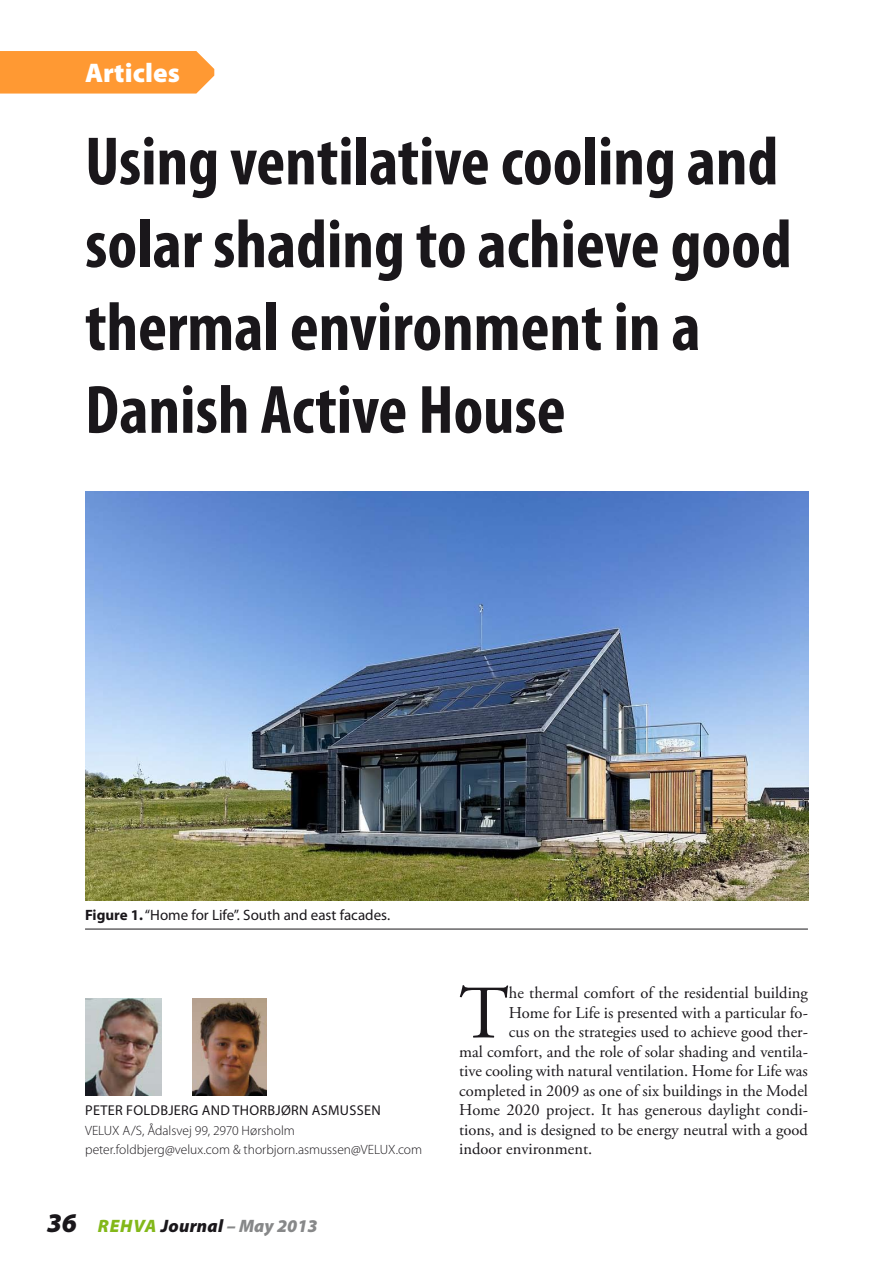
<style>
.page{position:relative;width:893px;height:1263px;background:#fff}
.page>*{position:absolute;margin:0;border:0;box-sizing:border-box;transform-origin:0 0}
.t1{font:75.3px "Adobe Garamond Pro";color:#1a171b}
.t2{font:700 condensed 69px/82.8px "Myriad Pro";color:#1a171b}
.t3{font:900 27px "Myriad Pro";letter-spacing:.005em;color:#fff}
.t4{font:italic 900 18px "Myriad Pro";letter-spacing:.015em;color:#878889}
.t5{font:16.5px "Adobe Garamond Pro";color:#1a171b}
.t6{font:15px "Myriad Pro";color:#1a171b}
.t7{font:14.25px "Myriad Pro";letter-spacing:.02em;color:#1a171b}
.t8{font:300 13.5px/19.5px "Myriad Pro";color:#1a171b}
.s1{font-weight:700}
.s2{font-size:27px;color:#1a171b}
.s3{color:#83b819}
.s4{color:#1a171b}
</style>
<div class="page">
<hr style="left:85px;top:929px;width:723px;height:1px;background:#1a171b">
<img style="left:85px;top:491px;width:724px;height:410px">
<img style="left:85px;top:998px;width:77px;height:98px">
<img style="left:193px;top:998px;width:73px;height:98px">
<div style="left:0;top:51px;width:214px;height:43px;background:#f93"></div>
<h3 class="t3" style="left:85px;top:54px;width:96px">Articles</h3>
<h2 class="t2" style="left:85px;top:119px;width:708px">Using ventilative cooling and solar shading to achieve good thermal environment in a<br>Danish Active House</h2>
<p class="t6" style="left:85px;top:906px;width:307px"><span class="s1">Figure 1.</span> “HOME FOR LIFE”. SOUTH AND EAST FACADES.</p>
<p class="t7" style="left:85px;top:1102px;width:297px">PETER FOLDBJERG AND THORBJØRN ASMUSSEN</p>
<p class="t8" style="left:85px;top:1120px;width:339px">VELUX A/S, Ådalsvej 99, 2970 Hørsholm peter.foldbjerg@velux.com &amp; thorbjorn.asmussen@VELUX.com</p>
<p class="t4" style="left:47px;top:1214px;width:272px"><span class="s2">36</span> <span class="s3">REHVA</span> <span class="s4">Journal</span> – May 2013</p>
<h1 class="t1" style="left:459px;top:968px;width:51px">T</h1>
<p class="t5" style="left:509px;top:983px;width:300px">he thermal comfort of the residential building</p>
<p class="t5" style="left:509px;top:1003px;width:300px">Home for Life is presented with a particular fo-</p>
<p class="t5" style="left:509px;top:1022px;width:300px">cus on the strategies used to achieve good ther-</p>
<p class="t5" style="left:459px;top:1042px;width:350px">mal comfort, and the role of solar shading and ventila-</p>
<p class="t5" style="left:459px;top:1061px;width:350px">tive cooling with natural ventilation. Home for Life was</p>
<p class="t5" style="left:459px;top:1081px;width:350px">completed in 2009 as one of six buildings in the Model</p>
<p class="t5" style="left:459px;top:1100px;width:350px">Home 2020 project. It has generous daylight condi-</p>
<p class="t5" style="left:459px;top:1120px;width:350px">tions, and is designed to be energy neutral with a good</p>
<p class="t5" style="left:459px;top:1139px;width:134px">indoor environment.</p>
</div>
